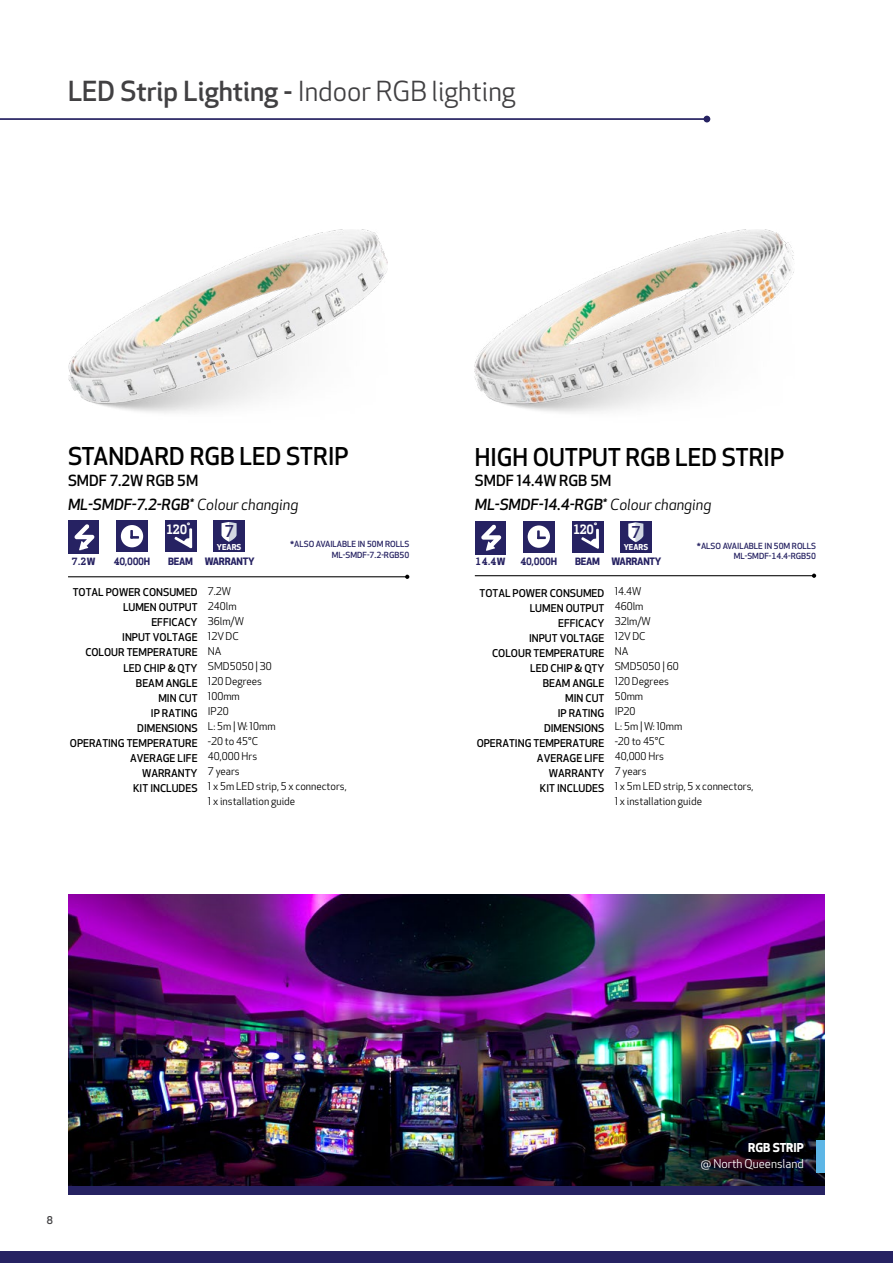
<style>
.page{position:relative;width:893px;height:1263px;background:#fff}
.page>*{position:absolute;margin:0;border:0;box-sizing:border-box;transform-origin:0 0}
.t1{font:500 27px "Apex New";color:#414042}
.t2{font:500 24px "Apex New";color:#000}
.t3{font:500 15.9px "Apex New";color:#262262}
.t4{font:italic 500 15px/23.7px "Apex New";color:#000}
.t5{font:700 12.45px "Apex Serif";letter-spacing:-.065em;color:#fff}
.t6{font:12px "Apex New";color:#fff}
.t7{font:700 12px "Apex New";color:#fff}
.t8{font:500 10.5px/15px "Apex New";color:#000;text-align:right}
.t9{font:10.5px/15px "Apex New";color:#000}
.t10{font:500 10.5px "Apex New";color:#414042}
.t11{font:700 9.9px "Apex New";letter-spacing:-.025em;color:#262262}
.t12{font:700 9.9px "Apex Serif";letter-spacing:-.025em;color:#262262}
.t13{font:700 9.75px "Apex Serif";color:#262161}
.t14{font:500 8.25px/10.5px "Apex New";color:#262262;text-align:right}
.t15{font:700 7.95px "Apex New";color:#fff}
.s1{font-weight:400}
.s2{font-style:normal}
.s3{font-family:"Apex New"}
</style>
<div class="page">
<div style="left:0;top:1251px;width:893px;height:12px;background:#262262"></div>
<hr style="left:0;top:118px;width:707px;height:2px;background:#262262">
<div style="left:703px;top:116px;width:7px;height:6px;background:#262262;border-radius:50%"></div>
<img style="left:68px;top:894px;width:757px;height:293px">
<div style="left:68px;top:1187px;width:757px;height:8px;background:#262262"></div>
<hr style="left:68px;top:576px;width:339px;height:1px;background:#000">
<svg style="left:405px;top:575px;width:4px;height:4px"></svg>
<div style="left:68px;top:521px;width:31px;height:33px;background:#262262"></div>
<svg style="left:74px;top:524px;width:21px;height:26px"></svg>
<div style="left:213px;top:520px;width:32px;height:32px;background:#262262"></div>
<svg style="left:222px;top:522px;width:15px;height:20px"></svg>
<div style="left:116px;top:521px;width:32px;height:31px;background:#262262"></div>
<div style="left:121px;top:525px;width:22px;height:22px;background:#fff;border-radius:50%"></div>
<svg style="left:130px;top:530px;width:9px;height:9px"></svg>
<div style="left:165px;top:521px;width:31px;height:31px;background:#262262"></div>
<svg style="left:174px;top:528px;width:18px;height:20px"></svg>
<hr style="left:475px;top:575px;width:339px;height:1px;background:#000">
<svg style="left:812px;top:574px;width:4px;height:4px"></svg>
<div style="left:475px;top:521px;width:31px;height:34px;background:#262262"></div>
<svg style="left:481px;top:524px;width:20px;height:27px"></svg>
<div style="left:620px;top:521px;width:32px;height:31px;background:#262262"></div>
<svg style="left:628px;top:522px;width:15px;height:20px"></svg>
<div style="left:523px;top:521px;width:31px;height:31px;background:#262262"></div>
<div style="left:528px;top:525px;width:22px;height:23px;background:#fff;border-radius:50%"></div>
<svg style="left:537px;top:530px;width:9px;height:9px"></svg>
<div style="left:572px;top:521px;width:31px;height:31px;background:#262262"></div>
<svg style="left:581px;top:529px;width:18px;height:20px"></svg>
<div style="left:649px;top:1088px;width:208px;height:136px;background:#000;opacity:.02"></div>
<div style="left:816px;top:1140px;width:9px;height:32px;background:#5db6e6"></div>
<img style="left:68px;top:229px;width:320px;height:184px">
<img style="left:475px;top:230px;width:319px;height:183px">
<h1 class="t1" style="left:68px;top:73px;width:449px">LED Strip Lighting - <span class="s1">Indoor RGB lighting</span></h1>
<h2 class="t2" style="left:68px;top:440px;width:282px">STANDARD RGB LED STRIP</h2>
<h2 class="t2" style="left:475px;top:441px;width:311px">HIGH OUTPUT RGB LED STRIP</h2>
<h3 class="t4" style="left:68px;top:469px;width:232px"><span class="s2">SMDF 7.2W RGB 5M<br></span>ML-SMDF-7.2-RGB<sup>*</sup> <span class="s1">Colour changing</span></h3>
<h3 class="t4" style="left:475px;top:469px;width:238px"><span class="s2">SMDF 14.4W RGB 5M<br></span>ML-SMDF-14.4-RGB<sup>*</sup> <span class="s1">Colour changing</span></h3>
<p class="t5" style="left:166px;top:521px;width:26px">120<sup>°</sup></p>
<h3 class="t3" style="left:225px;top:521px;width:10px">7</h3>
<p class="t5" style="left:573px;top:521px;width:26px">120<sup>°</sup></p>
<h3 class="t3" style="left:632px;top:521px;width:10px">7</h3>
<p class="t14" style="left:290px;top:539px;width:121px">*ALSO AVAILABLE IN 50M ROLLS<br>ML-SMDF-7.2-RGB50</p>
<p class="t14" style="left:697px;top:540px;width:121px">*ALSO AVAILABLE IN 50M ROLLS<br>ML-SMDF-14.4-RGB50</p>
<p class="t15" style="left:217px;top:541px;width:26px">YEARS</p>
<p class="t15" style="left:624px;top:541px;width:26px">YEARS</p>
<p class="t11" style="left:205px;top:554px;width:51px">WARRANTY</p>
<p class="t12" style="left:114px;top:555px;width:38px">40,000<span class="s3">H</span></p>
<p class="t11" style="left:168px;top:554px;width:26px">BEAM</p>
<p class="t13" style="left:72px;top:555px;width:25px">7.2<span class="s3">W</span></p>
<p class="t13" style="left:476px;top:556px;width:31px">14.4<span class="s3">W</span></p>
<p class="t11" style="left:611px;top:554px;width:51px">WARRANTY</p>
<p class="t12" style="left:521px;top:555px;width:38px">40,000<span class="s3">H</span></p>
<p class="t11" style="left:575px;top:555px;width:26px">BEAM</p>
<p class="t8" style="left:70px;top:585px;width:129px">TOTAL POWER CONSUMED<br>LUMEN OUTPUT<br>EFFICACY<br>INPUT VOLTAGE<br>COLOUR TEMPERATURE<br>LED CHIP &amp; QTY<br>BEAM ANGLE<br>MIN CUT<br>IP RATING<br>DIMENSIONS<br>OPERATING TEMPERATURE<br>AVERAGE LIFE<br>WARRANTY<br>KIT INCLUDES</p>
<p class="t9" style="left:208px;top:584px;width:140px">7.2W<br>240lm<br>36lm/W<br>12V DC<br>NA<br>SMD5050 | 30<br>120 Degrees<br>100mm<br>IP20<br>L: 5m | W: 10mm<br>-20 to 45°C<br>40,000 Hrs<br>7 years<br>1 x 5m LED strip, 5 x connectors,<br>1 x installation guide</p>
<p class="t8" style="left:477px;top:585px;width:129px">TOTAL POWER CONSUMED<br>LUMEN OUTPUT<br>EFFICACY<br>INPUT VOLTAGE<br>COLOUR TEMPERATURE<br>LED CHIP &amp; QTY<br>BEAM ANGLE<br>MIN CUT<br>IP RATING<br>DIMENSIONS<br>OPERATING TEMPERATURE<br>AVERAGE LIFE<br>WARRANTY<br>KIT INCLUDES</p>
<p class="t9" style="left:615px;top:584px;width:140px">14.4W<br>460lm<br>32lm/W<br>12V DC<br>NA<br>SMD5050 | 60<br>120 Degrees<br>50mm<br>IP20<br>L: 5m | W: 10mm<br>-20 to 45°C<br>40,000 Hrs<br>7 years<br>1 x 5m LED strip, 5 x connectors,<br>1 x installation guide</p>
<p class="t10" style="left:47px;top:1213px;width:8px">8</p>
<p class="t7" style="left:748px;top:1139px;width:57px">RGB STRIP</p>
<p class="t6" style="left:701px;top:1156px;width:104px">@ North Queensland</p>
</div>
